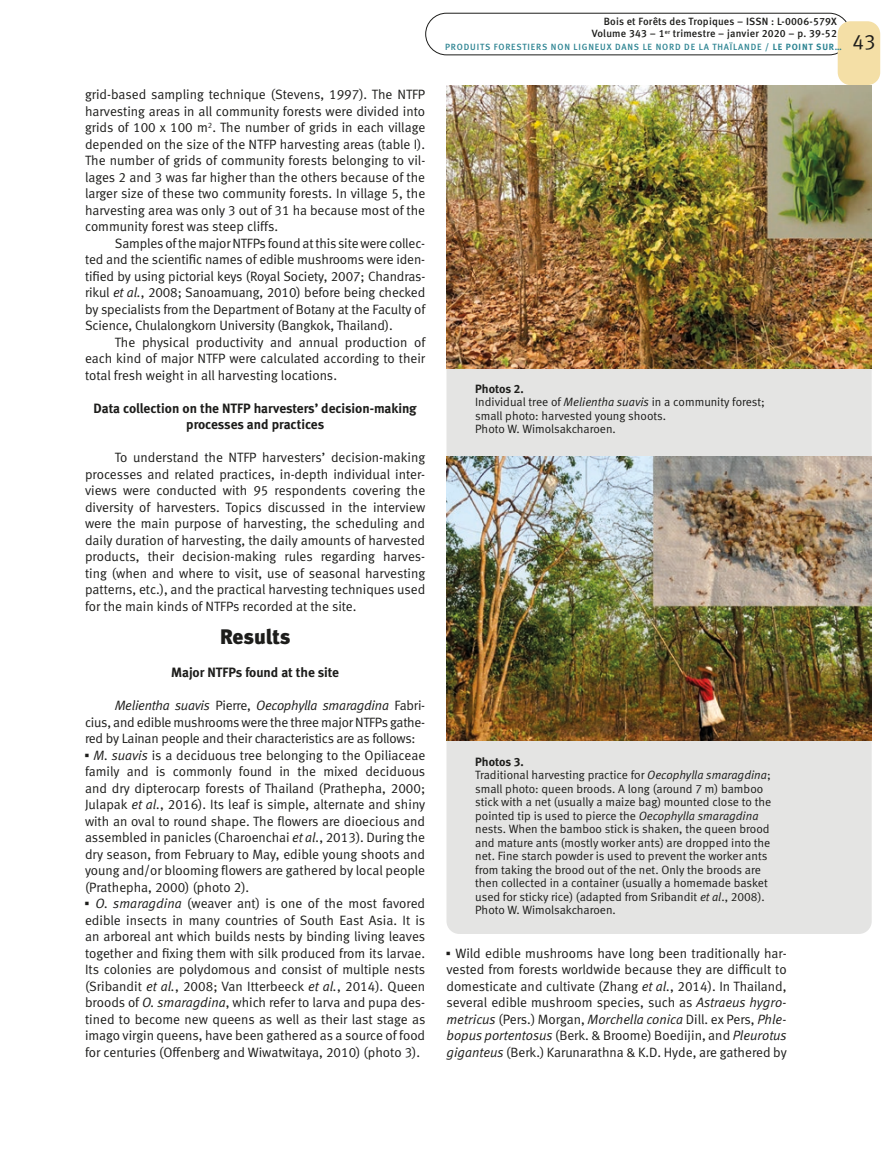
<style>
.page{position:relative;width:893px;height:1149px;background:#fff}
.page>*{position:absolute;margin:0;border:0;box-sizing:border-box;transform-origin:0 0}
.t1{font:21px "Meta Black LF";letter-spacing:-.005em;color:#1d1d1b}
.t2{font:21px "Meta Normal LF";color:#1d1d1b}
.t3{font:13.5px/16.5px "Meta Normal LF";color:#1d1d1b;text-align:justify}
.t4{font:13.5px/16.5px "Meta Bold LF";color:#1d1d1b;text-align:center}
.t5{font:12px/13.5px "Meta Normal LF";color:#1d1d1b}
.t6{font:12px "Meta Bold LF";color:#1d1d1b}
.t7{font:10.5px/12px "Meta Medium LF";letter-spacing:.02em;color:#1d1d1b;text-align:right}
.t8{font:9px "Meta Medium LF";letter-spacing:.09em;color:#2f8593}
.s1{font-style:italic}
.s2{font-family:"Universal Newswith Comm Pi"}
.s3{font-family:"Meta Bold LF"}
</style>
<div class="page">
<div style="left:425px;top:13px;width:425px;height:42px;border:1px solid #1d1d1b;border-radius:21px"></div>
<div style="left:838px;top:21px;width:42px;height:64px;background:#f4dfa6;border-radius:13px"></div>
<div style="left:446px;top:85px;width:426px;height:848px;background:#e4e4e3;border-radius:13px"></div>
<img style="left:446px;top:85px;width:426px;height:283px">
<img style="left:446px;top:456px;width:426px;height:283px">
<p class="t3" style="left:85px;top:86px;width:342px">grid-based sampling technique (Stevens, 1997). The NTFP harvesting areas in all community forests were divided into grids of 100 x 100 m<sup>2</sup>. The number of grids in each village depended on the size of the NTFP harvesting areas (table I).<br>The number of grids of community forests belonging to vil&shy;lages 2 and 3 was far higher than the others because of the larger size of these two community forests. In village 5, the harvesting area was only 3 out of 31 ha because most of the community forest was steep cliffs.</p>
<p class="t3" style="left:85px;top:234px;width:342px;text-indent:30px">Samples of the major NTFPs found at this site were collec&shy;ted and the scientific names of edible mushrooms were iden&shy;tified by using pictorial keys (Royal Society, 2007; Chandras&shy;rikul <span class="s1">et al.</span>, 2008; Sanoamuang, 2010) before being checked by specialists from the Department of Botany at the Faculty of Science, Chulalongkorn University (Bangkok, Thailand).</p>
<p class="t3" style="left:85px;top:333px;width:342px;text-indent:30px">The physical productivity and annual production of each kind of major NTFP were calculated according to their total fresh weight in all harvesting locations.</p>
<p class="t4" style="left:93px;top:399px;width:325px">Data collection on the NTFP harvesters’ decision-making processes and practices</p>
<p class="t3" style="left:85px;top:449px;width:342px;text-indent:30px">To understand the NTFP harvesters’ decision-making processes and related practices, in-depth individual inter&shy;views were conducted with 95 respondents covering the diversity of harvesters. Topics discussed in the interview were the main purpose of harvesting, the scheduling and daily duration of harvesting, the daily amounts of harvested products, their decision-making rules regarding harves&shy;ting (when and where to visit, use of seasonal harvesting patterns, etc.), and the practical harvesting techniques used for the main kinds of NTFPs recorded at the site.</p>
<h1 class="t1" style="left:220px;top:624px;width:72px">Results</h1>
<p class="t4" style="left:171px;top:663px;width:170px">Major NTFPs found at the site</p>
<p class="t3" style="left:85px;top:696px;width:342px;text-align:left;text-indent:30px"><span class="s1">Melientha suavis</span> Pierre, <span class="s1">Oecophylla smaragdina</span> Fabri&shy;cius, and edible mushrooms were the three major NTFPs gathe&shy;red by Lainan people and their characteristics are as follows:<br><span class="s2">b</span> <span class="s1">M. suavis</span> is a deciduous tree belonging to the Opiliaceae family and is commonly found in the mixed deciduous and dry dipterocarp forests of Thailand (Prathepha, 2000; Julapak <span class="s1">et al.</span>, 2016). Its leaf is simple, alternate and shiny with an oval to round shape. The flowers are dioecious and assembled in panicles (Charoenchai <span class="s1">et al.</span>, 2013). During the dry season, from February to May, edible young shoots and young and/or blooming flowers are gathered by local people (Prathepha, 2000) (photo 2).<br><span class="s2">b</span> <span class="s1">O. smaragdina</span> (weaver ant) is one of the most favored edible insects in many countries of South East Asia. It is an arboreal ant which builds nests by binding living leaves together and fixing them with silk produced from its larvae.<br>Its colonies are polydomous and consist of multiple nests (Sribandit <span class="s1">et al.</span>, 2008; Van Itterbeeck <span class="s1">et al.</span>, 2014). Queen broods of <span class="s1">O. smaragdina</span>, which refer to larva and pupa des&shy;tined to become new queens as well as their last stage as imago virgin queens, have been gathered as a source of food for centuries (Offenberg and Wiwatwitaya, 2010) (photo 3).</p>
<p class="t7" style="left:592px;top:16px;width:247px">Bois et Forêts des Tropiques – ISSN : L-0006-579X<br>Volume 343 – 1<sup>er</sup> trimestre – janvier 2020 – p. 39-52</p>
<p class="t8" style="left:445px;top:41px;width:398px">PRODUITS FORESTIERS NON LIGNEUX DANS LE NORD DE LA THAÏLANDE <span class="s3">/ LE POINT SUR…</span></p>
<h1 class="t2" style="left:852px;top:30px;width:25px">43</h1>
<p class="t6" style="left:475px;top:381px;width:50px">Photos 2.</p>
<p class="t5" style="left:475px;top:395px;width:291px">Individual tree of <span class="s1">Melientha suavis</span> in a community forest; small photo: harvested young shoots.<br>Photo W. Wimolsakcharoen.</p>
<p class="t6" style="left:475px;top:754px;width:50px">Photos 3.</p>
<p class="t5" style="left:475px;top:767px;width:298px">Traditional harvesting practice for <span class="s1">Oecophylla smaragdina</span>; small photo: queen broods. A long (around 7 m) bamboo stick with a net (usually a maize bag) mounted close to the pointed tip is used to pierce the <span class="s1">Oecophylla smaragdina </span>nests. When the bamboo stick is shaken, the queen brood and mature ants (mostly worker ants) are dropped into the net. Fine starch powder is used to prevent the worker ants from taking the brood out of the net. Only the broods are then collected in a container (usually a homemade basket used for sticky rice) (adapted from Sribandit <span class="s1">et al</span>., 2008).<br>Photo W. Wimolsakcharoen.</p>
<p class="t3" style="left:446px;top:944px;width:342px"><span class="s2">b</span> Wild edible mushrooms have long been traditionally har&shy;vested from forests worldwide because they are difficult to domesticate and cultivate (Zhang <span class="s1">et al.</span>, 2014). In Thailand, several edible mushroom species, such as <span class="s1">Astraeus hygro&shy;metricus</span> (Pers.) Morgan, <span class="s1">Morchella conica</span> Dill. ex Pers, <span class="s1">Phle&shy;bopus portentosus</span> (Berk. &amp; Broome) Boedijin, and <span class="s1">Pleurotus giganteus</span> (Berk.) Karunarathna &amp; K.D. Hyde, are gathered by</p>
</div>
